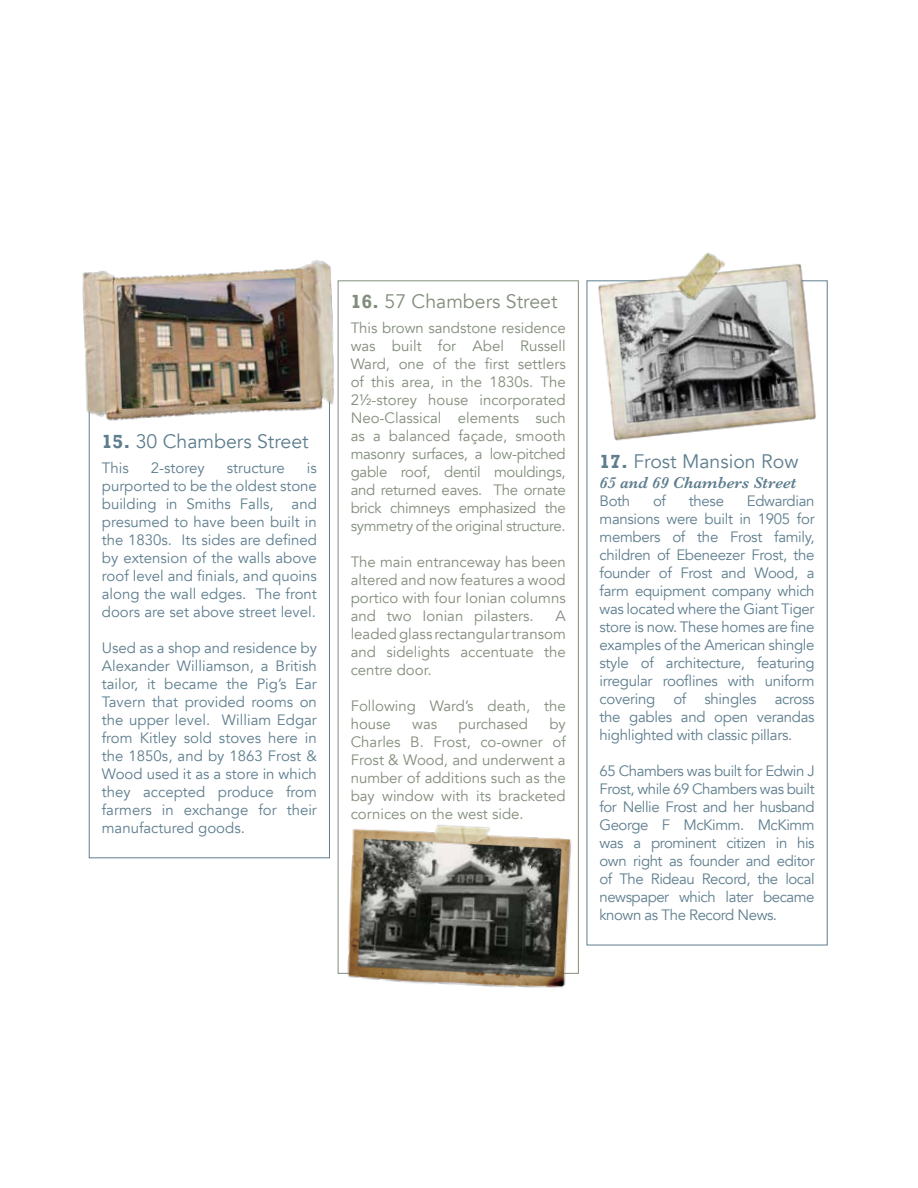
<style>
.page{position:relative;width:918px;height:1188px;background:#fff}
.page>*{position:absolute;margin:0;border:0;box-sizing:border-box;transform-origin:0 0}
.t1{font:19.5px "Avenir";color:#5e7e8e}
.t2{font:19.5px "Avenir";color:#828d7c}
.t3{font:italic 600 16.5px "Baskerville";color:#5e7e8e}
.t4{font:15px/18px "Avenir";letter-spacing:-.02em;color:#5e7e8e;text-align:justify}
.t5{font:15px/18px "Avenir";color:#828d7c;text-align:justify}
.t6{font:15px "Avenir";color:#5e7e8e}
.s1{font-family:"Rockwell";font-weight:700}
</style>
<div class="page">
<img style="left:572px;top:252px;width:256px;height:222px">
<img style="left:339px;top:813px;width:240px;height:175px">
<img style="left:82px;top:260px;width:261px;height:181px">
<h1 class="t1" style="left:102px;top:430px;width:208px"><span class="s1">15.</span> 30 Chambers Street</h1>
<p class="t4" style="left:102px;top:459px;width:28px">This</p>
<p class="t4" style="left:151px;top:459px;width:55px">2-storey</p>
<p class="t6" style="left:227px;top:459px;width:60px">structure</p>
<p class="t4" style="left:102px;top:459px;width:217px;text-indent:205px">is purported to be the oldest stone building in Smiths Falls, and presumed to have been built in the 1830s. Its sides are defined by extension of the walls above roof level and finials, and quoins along the wall edges. The front doors are set above street level.</p>
<p class="t4" style="left:102px;top:639px;width:217px">Used as a shop and residence by Alexander Williamson, a British tailor, it became the Pig’s Ear Tavern that provided rooms on the upper level. William Edgar from Kitley sold stoves here in the 1850s, and by 1863 Frost &amp; Wood used it as a store in which they accepted produce from farmers in exchange for their manufactured goods.</p>
<h1 class="t2" style="left:351px;top:289px;width:208px"><span class="s1">16.</span> 57 Chambers Street</h1>
<p class="t5" style="left:351px;top:319px;width:217px">This brown sandstone residence was built for Abel Russell Ward, one of the first settlers of this area, in the 1830s. The 2½-storey house incorporated Neo-Classical elements such as a balanced façade, smooth masonry surfaces, a low-pitched gable roof, dentil mouldings, and returned eaves. The ornate brick chimneys emphasized the symmetry of the original structure.</p>
<p class="t5" style="left:351px;top:553px;width:217px">The main entranceway has been altered and now features a wood portico with four Ionian columns and two Ionian pilasters.</p>
<p class="t5" style="left:351px;top:607px;width:217px;text-indent:205px">A leaded glass rectangular transom and sidelights accentuate the centre door.</p>
<p class="t5" style="left:351px;top:697px;width:217px">Following Ward’s death, the house</p>
<p class="t5" style="left:351px;top:715px;width:217px;text-indent:199px">by Charles B. Frost, co-owner of Frost &amp; Wood, and underwent a number of additions such as the bay window with its bracketed cornices on the west side.</p>
<p class="t5" style="left:412px;top:715px;width:27px">was</p>
<p class="t5" style="left:459px;top:715px;width:71px">purchased</p>
<h1 class="t1" style="left:600px;top:450px;width:200px"><span class="s1">17.</span> Frost Mansion Row</h1>
<p class="t3" style="left:600px;top:471px;width:198px">65 and 69 Chambers Street</p>
<p class="t4" style="left:600px;top:492px;width:32px">Both</p>
<p class="t4" style="left:653px;top:492px;width:15px">of</p>
<p class="t4" style="left:689px;top:492px;width:37px">these</p>
<p class="t4" style="left:600px;top:492px;width:217px;text-indent:147px">Edwardian mansions were built in 1905 for members of the Frost family, children of Ebeneezer Frost, the founder of Frost and Wood, a farm equipment company which was located where the Giant Tiger store is now. These homes are fine examples of the American shingle style of architecture, featuring irregular rooflines with uniform covering of shingles across the gables and open verandas highlighted with classic pillars.</p>
<p class="t4" style="left:600px;top:762px;width:217px">65 Chambers was built for Edwin J Frost, while 69 Chambers was built for Nellie Frost and her husband George F McKimm. McKimm was a prominent citizen in his own right as founder and editor of The Rideau Record, the local newspaper which later became known as The Record News.</p>
</div>
